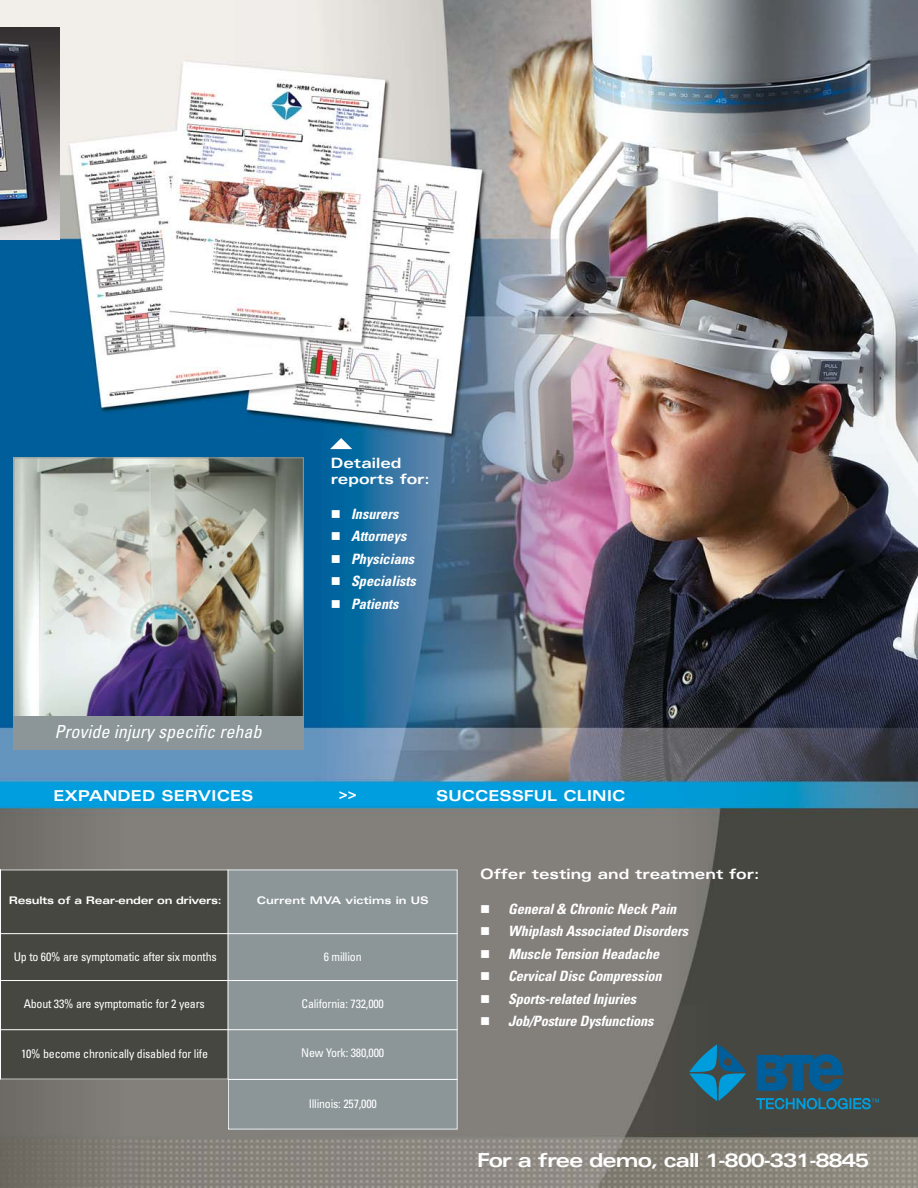
<style>
.page{position:relative;width:918px;height:1188px;background:#fff}
.page>*{position:absolute;margin:0;border:0;box-sizing:border-box;transform-origin:0 0}
.t1{font:700 expanded 19.35px "Univers";letter-spacing:-.055em;color:#fff}
.t2{font:italic condensed 18px "Univers";color:#fff}
.t3{font:700 expanded 15px "Univers";color:#fff}
.t4{font:italic 700 condensed 14.25px/22.5px "Univers";letter-spacing:-.01em;color:#fff}
.t5{font:700 expanded 14.25px/16.5px "Univers";color:#fff}
.t6{font:condensed 12px "Univers";letter-spacing:-.02em;color:#fff}
.t7{font:700 expanded 10.5px "Univers";letter-spacing:-.03em;color:#fff}
.t8{font:700 expanded 10.5px "Univers";color:#fff}
</style>
<div class="page">
<img style="left:0;top:0;width:918px;height:1188px">
<img style="left:16px;top:459px;width:286px;height:257px">
<div style="left:14px;top:457px;width:290px;height:273px;border:1px solid #8c9699"></div>
<hr style="left:0;top:869px;width:1px;height:210px;background:#fff">
<svg style="left:689px;top:1044px;width:57px;height:57px;background:#266881"></svg>
<svg style="left:756px;top:1054px;width:123px;height:55px;background:#28566c"></svg>
<svg style="left:0;top:870px;width:458px;height:259px;background:#717674"></svg>
<hr style="left:228px;top:870px;width:1px;height:209px;background:#fff">
<hr style="left:228px;top:1079px;width:230px;height:1px;background:#fff">
<hr style="left:0;top:240px;width:59px;height:1px;background:#fff">
<img style="left:0;top:28px;width:59px;height:212px">
<div style="left:14px;top:716px;width:290px;height:34px;background:#8c9699"></div>
<svg style="left:330px;top:438px;width:22px;height:11px"></svg>
<svg style="left:481px;top:905px;width:8px;height:8px"></svg>
<svg style="left:481px;top:928px;width:8px;height:7px"></svg>
<svg style="left:481px;top:950px;width:8px;height:8px"></svg>
<svg style="left:481px;top:973px;width:8px;height:7px"></svg>
<svg style="left:481px;top:995px;width:8px;height:8px"></svg>
<svg style="left:481px;top:1018px;width:8px;height:7px"></svg>
<svg style="left:332px;top:510px;width:8px;height:8px"></svg>
<svg style="left:332px;top:532px;width:8px;height:8px"></svg>
<svg style="left:332px;top:555px;width:8px;height:8px"></svg>
<svg style="left:332px;top:577px;width:8px;height:8px"></svg>
<svg style="left:332px;top:600px;width:8px;height:8px"></svg>
<p class="t2" style="left:54px;top:725px;width:212px">Provide injury specific rehab</p>
<p class="t5" style="left:331px;top:456px;width:101px">Detailed reports for:</p>
<p class="t4" style="left:351px;top:504px;width:69px">Insurers<br>Attorneys<br>Physicians<br>Specialists<br>Patients</p>
<p class="t3" style="left:53px;top:790px;width:202px">EXPANDED SERVICES</p>
<p class="t3" style="left:339px;top:788px;width:19px">&gt;&gt;</p>
<p class="t3" style="left:436px;top:790px;width:191px">SUCCESSFUL CLINIC</p>
<p class="t7" style="left:9px;top:897px;width:215px">Results of a Rear-ender on drivers:</p>
<p class="t6" style="left:14px;top:952px;width:205px">Up to 60% are symptomatic after six months</p>
<p class="t6" style="left:24px;top:1000px;width:183px">About 33% are symptomatic for 2 years</p>
<p class="t6" style="left:21px;top:1049px;width:188px">10% become chronically disabled for life</p>
<p class="t8" style="left:257px;top:896px;width:174px">Current MVA victims in US</p>
<p class="t6" style="left:324px;top:952px;width:39px">6 million</p>
<p class="t6" style="left:302px;top:1000px;width:84px">California: 732,000</p>
<p class="t6" style="left:301px;top:1049px;width:84px">New York: 380,000</p>
<p class="t6" style="left:309px;top:1099px;width:70px">Illinois: 257,000</p>
<p class="t5" style="left:480px;top:867px;width:281px">Offer testing and treatment for:</p>
<p class="t4" style="left:508px;top:899px;width:184px">General&amp; Chronic Neck Pain<br>Whiplash Associated Disorders<br>Muscle Tension Headache<br>CervicalDisc Compression<br>Sports-related Injuries<br>Job/Posture Dysfunctions</p>
<h1 class="t1" style="left:477px;top:1153px;width:394px">For a free demo, call 1-800-331-8845</h1>
</div>
